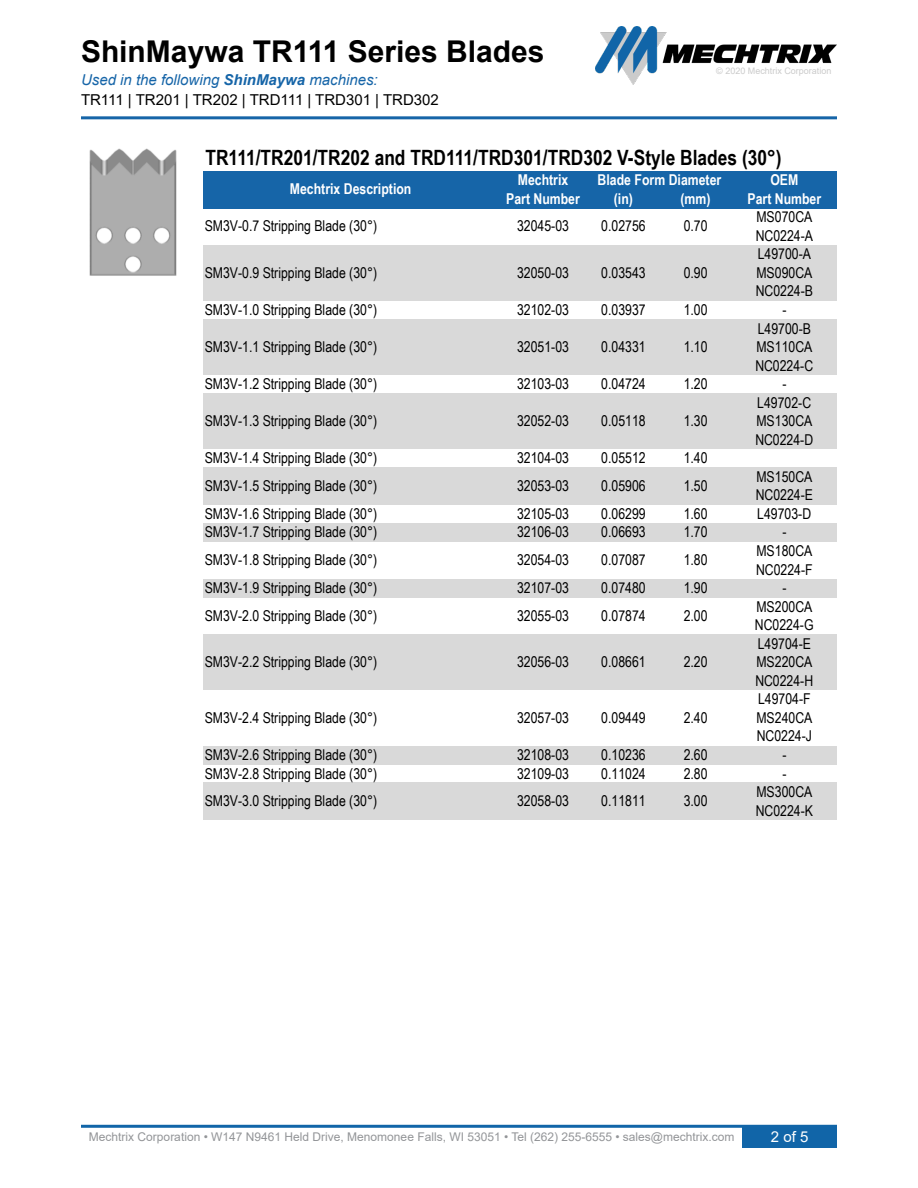
<style>
.page{position:relative;width:918px;height:1188px;background:#fff}
.page>*{position:absolute;margin:0;border:0;box-sizing:border-box;transform-origin:0 0}
.t1{font:700 30px "Arial";color:#000}
.t2{font:700 21px "Arial Narrow";color:#000}
.t3{font:15px/18.6px "Arial Narrow";color:#000;text-align:center}
.t4{font:700 15px "Arial Narrow";color:#fff}
.t5{font:15px/20px "Arial";color:#000}
.t6{font:15px "Arial";color:#fff}
.t7{font:12px "Arial";color:#939598}
.t8{font:9px "Arial";color:#cbcbcb}
.s1{font-style:italic;color:#1665a8}
.s2{font-weight:700;font-style:italic;color:#1665a8}
</style>
<div class="page">
<img style="left:596px;top:26px;width:241px;height:59px">
<hr style="left:81px;top:116px;width:756px;height:3px;background:#1665a8">
<div style="left:742px;top:1125px;width:95px;height:23px;background:#1165a8"></div>
<hr style="left:81px;top:1125px;width:756px;height:3px;background:#1165a8">
<div style="left:203px;top:171px;width:634px;height:37px;background:#1665a8"></div>
<div style="left:203px;top:245px;width:634px;height:56px;background:#d9d9d9"></div>
<div style="left:203px;top:319px;width:634px;height:56px;background:#d9d9d9"></div>
<div style="left:203px;top:393px;width:634px;height:56px;background:#d9d9d9"></div>
<div style="left:203px;top:468px;width:634px;height:37px;background:#d9d9d9"></div>
<div style="left:203px;top:523px;width:634px;height:19px;background:#d9d9d9"></div>
<div style="left:203px;top:579px;width:634px;height:19px;background:#d9d9d9"></div>
<div style="left:203px;top:635px;width:634px;height:55px;background:#d9d9d9"></div>
<div style="left:203px;top:746px;width:634px;height:18px;background:#d9d9d9"></div>
<div style="left:203px;top:783px;width:634px;height:37px;background:#d9d9d9"></div>
<img style="left:89px;top:148px;width:88px;height:128px">
<h1 class="t1" style="left:81px;top:40px;width:465px">ShinMaywa TR111 Series Blades</h1>
<p class="t5" style="left:81px;top:71px;width:359px"><span class="s1">Used in the following</span> <span class="s2">ShinMaywa</span> <span class="s1">machines:<br></span>TR111 | TR201 | TR202 | TRD111 | TRD301 | TRD302</p>
<p class="t8" style="left:716px;top:67px;width:117px">© 2020 Mechtrix Corporation</p>
<h2 class="t2" style="left:205px;top:150px;width:578px">TR111/TR201/TR202 and TRD111/TRD301/TRD302 V-Style Blades (30°)</h2>
<p class="t4" style="left:518px;top:174px;width:52px">Mechtrix</p>
<p class="t4" style="left:770px;top:174px;width:29px">OEM</p>
<p class="t4" style="left:506px;top:193px;width:75px">Part Number</p>
<p class="t4" style="left:614px;top:193px;width:21px">(in)</p>
<p class="t4" style="left:680px;top:193px;width:32px">(mm)</p>
<p class="t4" style="left:748px;top:193px;width:75px">Part Number</p>
<p class="t3" style="left:756px;top:209px;width:59px;text-align:left">MS070CA<br>NC0224-A<br>L49700-A<br>MS090CA<br>NC0224-B</p>
<p class="t3" style="left:205px;top:302px;width:174px">SM3V-1.0 Stripping Blade (30°)</p>
<p class="t3" style="left:517px;top:302px;width:53px">32102-03</p>
<p class="t3" style="left:601px;top:302px;width:46px">0.03937</p>
<p class="t3" style="left:684px;top:302px;width:25px">1.00</p>
<p class="t4" style="left:598px;top:174px;width:125px">Blade Form Diameter</p>
<p class="t4" style="left:290px;top:183px;width:123px">Mechtrix Description</p>
<p class="t3" style="left:205px;top:218px;width:174px">SM3V-0.7 Stripping Blade (30°)</p>
<p class="t3" style="left:517px;top:218px;width:53px">32045-03</p>
<p class="t3" style="left:601px;top:218px;width:46px">0.02756</p>
<p class="t3" style="left:684px;top:218px;width:25px">0.70</p>
<p class="t3" style="left:205px;top:264px;width:174px">SM3V-0.9 Stripping Blade (30°)</p>
<p class="t3" style="left:517px;top:264px;width:53px">32050-03</p>
<p class="t3" style="left:601px;top:264px;width:46px">0.03543</p>
<p class="t3" style="left:684px;top:264px;width:25px">0.90</p>
<p class="t3" style="left:755px;top:302px;width:59px">-<br>L49700-B<br>MS110CA<br>NC0224-C</p>
<p class="t3" style="left:205px;top:339px;width:174px">SM3V-1.1 Stripping Blade (30°)</p>
<p class="t3" style="left:517px;top:339px;width:53px">32051-03</p>
<p class="t3" style="left:601px;top:339px;width:46px">0.04331</p>
<p class="t3" style="left:684px;top:339px;width:25px">1.10</p>
<p class="t3" style="left:205px;top:376px;width:174px">SM3V-1.2 Stripping Blade (30°)</p>
<p class="t3" style="left:517px;top:376px;width:53px">32103-03</p>
<p class="t3" style="left:601px;top:376px;width:46px">0.04724</p>
<p class="t3" style="left:684px;top:376px;width:25px">1.20</p>
<p class="t3" style="left:205px;top:413px;width:174px">SM3V-1.3 Stripping Blade (30°)</p>
<p class="t3" style="left:517px;top:413px;width:53px">32052-03</p>
<p class="t3" style="left:601px;top:413px;width:46px">0.05118</p>
<p class="t3" style="left:684px;top:413px;width:25px">1.30</p>
<p class="t3" style="left:205px;top:450px;width:174px">SM3V-1.4 Stripping Blade (30°)</p>
<p class="t3" style="left:517px;top:450px;width:53px">32104-03</p>
<p class="t3" style="left:601px;top:450px;width:46px">0.05512</p>
<p class="t3" style="left:684px;top:450px;width:25px">1.40</p>
<p class="t3" style="left:205px;top:478px;width:174px">SM3V-1.5 Stripping Blade (30°)</p>
<p class="t3" style="left:517px;top:478px;width:53px">32053-03</p>
<p class="t3" style="left:601px;top:478px;width:46px">0.05906</p>
<p class="t3" style="left:684px;top:478px;width:25px">1.50</p>
<p class="t3" style="left:755px;top:376px;width:59px">-<br>L49702-C<br>MS130CA<br>NC0224-D</p>
<p class="t3" style="left:756px;top:469px;width:59px;text-align:left">MS150CA<br>NC0224-E</p>
<p class="t3" style="left:205px;top:506px;width:174px">SM3V-1.6 Stripping Blade (30°)</p>
<p class="t3" style="left:517px;top:506px;width:53px">32105-03</p>
<p class="t3" style="left:601px;top:506px;width:46px">0.06299</p>
<p class="t3" style="left:684px;top:506px;width:25px">1.60</p>
<p class="t3" style="left:757px;top:506px;width:56px">L49703-D</p>
<p class="t3" style="left:205px;top:524px;width:174px">SM3V-1.7 Stripping Blade (30°)</p>
<p class="t3" style="left:517px;top:524px;width:53px">32106-03</p>
<p class="t3" style="left:601px;top:524px;width:46px">0.06693</p>
<p class="t3" style="left:684px;top:524px;width:25px">1.70</p>
<p class="t3" style="left:756px;top:524px;width:58px">-<br>MS180CA<br>NC0224-F</p>
<p class="t3" style="left:205px;top:552px;width:174px">SM3V-1.8 Stripping Blade (30°)</p>
<p class="t3" style="left:517px;top:552px;width:53px">32054-03</p>
<p class="t3" style="left:601px;top:552px;width:46px">0.07087</p>
<p class="t3" style="left:684px;top:552px;width:25px">1.80</p>
<p class="t3" style="left:205px;top:580px;width:174px">SM3V-1.9 Stripping Blade (30°)</p>
<p class="t3" style="left:517px;top:580px;width:53px">32107-03</p>
<p class="t3" style="left:601px;top:580px;width:46px">0.07480</p>
<p class="t3" style="left:684px;top:580px;width:25px">1.90</p>
<p class="t3" style="left:205px;top:607px;width:174px">SM3V-2.0 Stripping Blade (30°)</p>
<p class="t3" style="left:205px;top:654px;width:174px">SM3V-2.2 Stripping Blade (30°)</p>
<p class="t3" style="left:205px;top:709px;width:174px">SM3V-2.4 Stripping Blade (30°)</p>
<p class="t3" style="left:517px;top:607px;width:53px">32055-03</p>
<p class="t3" style="left:517px;top:654px;width:53px">32056-03</p>
<p class="t3" style="left:517px;top:709px;width:53px">32057-03</p>
<p class="t3" style="left:601px;top:607px;width:46px">0.07874</p>
<p class="t3" style="left:601px;top:654px;width:46px">0.08661</p>
<p class="t3" style="left:601px;top:709px;width:46px">0.09449</p>
<p class="t3" style="left:684px;top:607px;width:25px">2.00</p>
<p class="t3" style="left:684px;top:654px;width:25px">2.20</p>
<p class="t3" style="left:684px;top:709px;width:25px">2.40</p>
<p class="t3" style="left:755px;top:580px;width:60px">-<br>MS200CA<br>NC0224-G<br>L49704-E<br>MS220CA<br>NC0224-H<br>L49704-F<br>MS240CA<br>NC0224-J</p>
<p class="t3" style="left:205px;top:747px;width:174px">SM3V-2.6 Stripping Blade (30°)</p>
<p class="t3" style="left:517px;top:747px;width:53px">32108-03</p>
<p class="t3" style="left:601px;top:747px;width:46px">0.10236</p>
<p class="t3" style="left:684px;top:747px;width:25px">2.60</p>
<p class="t3" style="left:782px;top:747px;width:6px">-</p>
<p class="t3" style="left:205px;top:765px;width:174px">SM3V-2.8 Stripping Blade (30°)</p>
<p class="t3" style="left:517px;top:765px;width:53px">32109-03</p>
<p class="t3" style="left:601px;top:765px;width:46px">0.11024</p>
<p class="t3" style="left:684px;top:765px;width:25px">2.80</p>
<p class="t3" style="left:756px;top:765px;width:59px">-<br>MS300CA<br>NC0224-K</p>
<p class="t3" style="left:205px;top:793px;width:174px">SM3V-3.0 Stripping Blade (30°)</p>
<p class="t3" style="left:517px;top:793px;width:53px">32058-03</p>
<p class="t3" style="left:601px;top:793px;width:46px">0.11811</p>
<p class="t3" style="left:684px;top:793px;width:25px">3.00</p>
<p class="t7" style="left:89px;top:1132px;width:647px">Mechtrix Corporation • W147 N9461 Held Drive, Menomonee Falls, WI 53051 • Tel (262) 255-6555 • sales@mechtrix.com</p>
<p class="t6" style="left:771px;top:1131px;width:39px">2of5</p>
</div>
